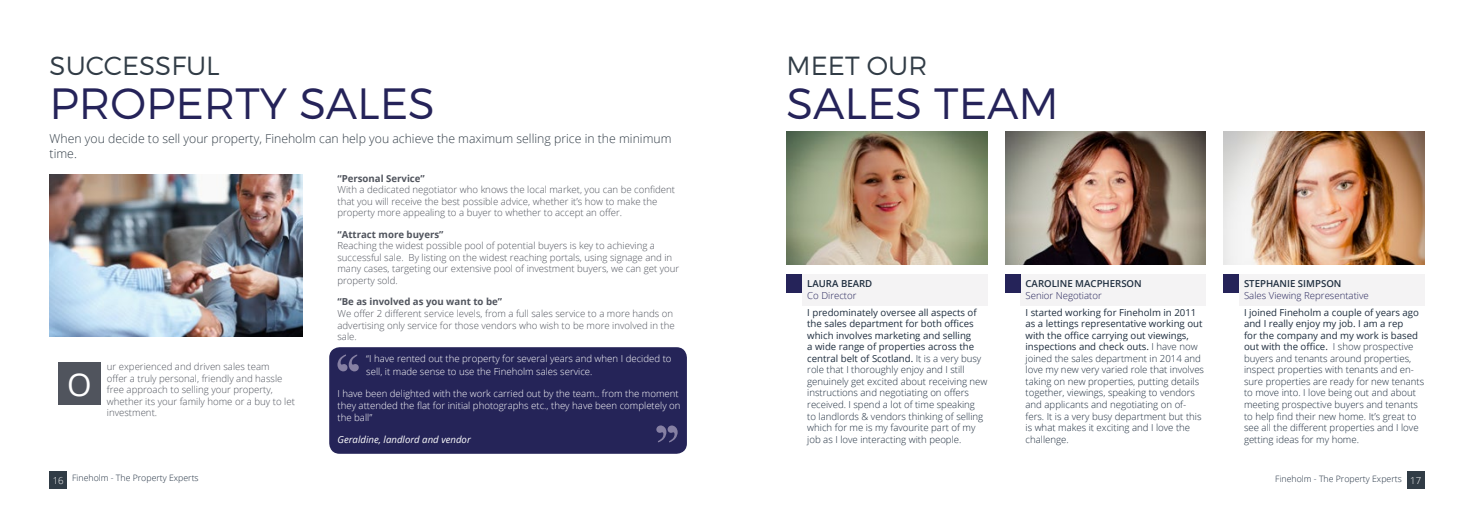
<style>
.page{position:relative;width:1474px;height:521px;background:#fff}
.page>*{position:absolute;margin:0;border:0;box-sizing:border-box;transform-origin:0 0}
.t1{font:300 43.75px "Montserrat";color:#252359}
.t2{font:31.5px "Open Sans";color:#fff}
.t3{font:300 26.25px "Montserrat";color:#313c46}
.t4{font:300 12.25px/14.7px "Open Sans";color:#313c46}
.t5{font:300 9.62px/11.5px "Open Sans";color:#1f2e3f}
.t6{font:300 9.62px/11.5px "Open Sans";color:#50545d}
.t7{font:300 9.62px/12.2px "Open Sans";color:#fff}
.t8{font:700 9.62px "Open Sans";color:#50545d}
.t9{font:300 9.62px "Open Sans";color:#252359}
.t10{font:600 9.62px "Open Sans";color:#1f2e3f}
.t11{font:italic 9.62px "Open Sans";color:#fff}
.t12{font:300 8.75px "Open Sans";color:#1f2e3f}
.s1{font-weight:400}
.s2{font-size:9.62px;color:#fff}
</style>
<div class="page">
<div style="left:50px;top:471px;width:17px;height:18px;background:#313c46"></div>
<div style="left:1406px;top:471px;width:18px;height:18px;background:#313c46"></div>
<div style="left:329px;top:347px;width:358px;height:107px;background:#252458;border-radius:10px"></div>
<img style="left:50px;top:174px;width:253px;height:163px">
<div style="left:58px;top:363px;width:43px;height:42px;background:#50545d"></div>
<div style="left:1020px;top:274px;width:185px;height:31px;background:#f4f3f4"></div>
<div style="left:1004px;top:274px;width:16px;height:18px;background:#252359"></div>
<img style="left:1005px;top:132px;width:200px;height:133px">
<div style="left:802px;top:274px;width:185px;height:31px;background:#f4f3f4"></div>
<div style="left:786px;top:274px;width:16px;height:18px;background:#252359"></div>
<img style="left:786px;top:132px;width:201px;height:133px">
<div style="left:1238px;top:274px;width:186px;height:31px;background:#f4f3f4"></div>
<div style="left:1222px;top:274px;width:16px;height:18px;background:#252359"></div>
<img style="left:1223px;top:132px;width:200px;height:133px">
<svg style="left:337px;top:354px;width:22px;height:17px"></svg>
<svg style="left:656px;top:425px;width:21px;height:17px"></svg>
<h3 class="t3" style="left:50px;top:50px;width:172px">SUCCESSFUL</h3>
<h1 class="t1" style="left:50px;top:77px;width:387px">PROPERTY SALES</h1>
<p class="t4" style="left:50px;top:131px;width:623px">When you decide to sell your property, Fineholm can help you achieve the maximum selling price in the minimum time.</p>
<h2 class="t2" style="left:67px;top:363px;width:26px">O</h2>
<p class="t6" style="left:107px;top:361px;width:189px">ur experienced and driven sales team<br>offer a truly personal, friendly and hassle free approach to selling your property, whether its your family home or a buy to let investment.</p>
<p class="t8" style="left:337px;top:171px;width:89px">“Personal Service”</p>
<p class="t6" style="left:337px;top:184px;width:339px">With a dedicated negotiator who knows the local market, you can be confident that you will receive the best possible advice, whether it’s how to make the property more appealing to a buyer to whether to accept an offer.</p>
<p class="t8" style="left:337px;top:227px;width:108px">“Attract more buyers”</p>
<p class="t6" style="left:337px;top:240px;width:343px">Reaching the widest possible pool of potential buyers is key to achieving a successful sale. By listing on the widest reaching portals, using signage and in many cases, targeting our extensive pool of investment buyers, we can get your property sold.</p>
<p class="t8" style="left:337px;top:295px;width:166px">“Be as involved as you want to be”</p>
<p class="t6" style="left:337px;top:307px;width:339px">We offer 2 different service levels, from a full sales service to a more hands on advertising only service for those vendors who wish to be more involved in the sale.</p>
<p class="t7" style="left:366px;top:352px;width:307px">“I have rented out the property for several years and when I decided to sell, it made sense to use the Fineholm sales service.</p>
<p class="t7" style="left:337px;top:387px;width:344px">I have been delighted with the work carried out by the team.. from the moment they attended the flat for initial photographs etc., they have been completely on the ball”</p>
<p class="t11" style="left:337px;top:433px;width:135px">Geraldine, landlord and vendor</p>
<h3 class="t3" style="left:786px;top:50px;width:142px">MEET OUR</h3>
<h1 class="t1" style="left:786px;top:77px;width:274px">SALES TEAM</h1>
<p class="t10" style="left:807px;top:277px;width:67px">LAURA BEARD</p>
<p class="t9" style="left:807px;top:289px;width:51px">Co Director</p>
<p class="t5" style="left:807px;top:306px;width:182px"><span class="s1">I predominately oversee all aspects of the sales department for both offices which involves marketing and selling<br>a wide range of properties across the central belt of Scotland.</span> It is a very busy role that I thoroughly enjoy and I still genuinely get excited about receiving new instructions and negotiating on offers received. I spend a lot of time speaking<br>to landlords &amp; vendors thinking of selling which for me is my favourite part of my job as I love interacting with people.</p>
<p class="t10" style="left:1025px;top:277px;width:118px">CAROLINE MACPHERSON</p>
<p class="t9" style="left:1025px;top:289px;width:78px">Senior Negotiator</p>
<p class="t5" style="left:1025px;top:306px;width:180px"><span class="s1">I started working for Fineholm in 2011 as a lettings representative working out with the office carrying out viewings, inspections and check outs.</span> I have now joined the sales department in 2014 and love my new very varied role that involves taking on new properties, putting details together, viewings, speaking to vendors and applicants and negotiating on of&shy;fers. It is a very busy department but this is what makes it exciting and I love the challenge.</p>
<p class="t10" style="left:1243px;top:277px;width:99px">STEPHANIE SIMPSON</p>
<p class="t9" style="left:1243px;top:289px;width:126px">Sales Viewing Representative</p>
<p class="t5" style="left:1243px;top:306px;width:182px"><span class="s1">I joined Fineholm a couple of years ago and I really enjoy my job. I am a rep<br>for the company and my work is based out with the office.</span> I show prospective buyers and tenants around properties, inspect properties with tenants and en&shy;sure properties are ready for new tenants to move into. I love being out and about meeting prospective buyers and tenants to help find their new home. It’s great to see all the different properties and I love getting ideas for my home.</p>
<p class="t12" style="left:53px;top:472px;width:147px"><span class="s2">16</span> Fineholm - The Property Experts</p>
<p class="t12" style="left:1275px;top:473px;width:147px">Fineholm - The Property Experts <span class="s2">17</span></p>
</div>
